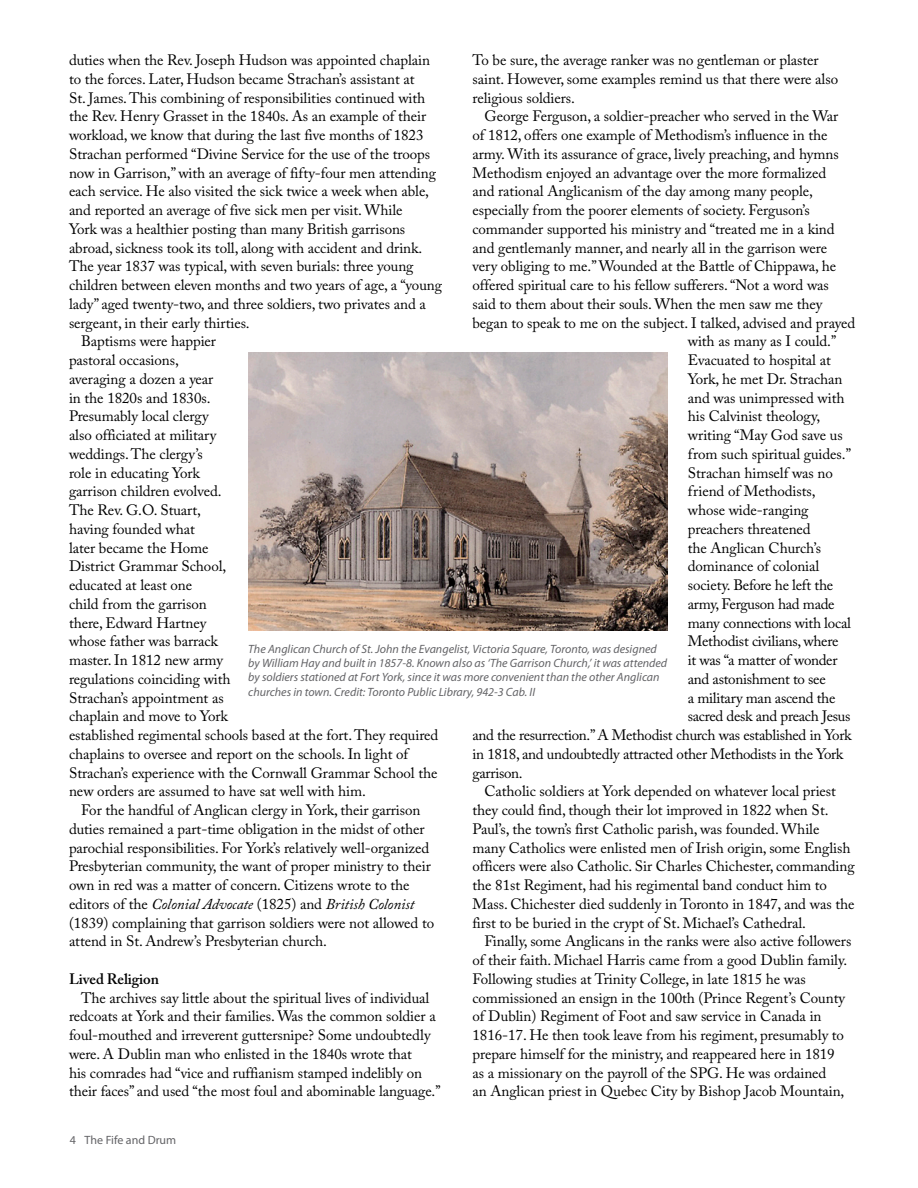
<style>
.page{position:relative;width:918px;height:1188px;background:#fff}
.page>*{position:absolute;margin:0;border:0;box-sizing:border-box;transform-origin:0 0}
.Para-1b{font:15px/18.8px "Adobe Caslon Pro";letter-spacing:-.005em;color:#000}
.Para-1b-2{font:600 15px "Adobe Caslon Pro";letter-spacing:-.005em;color:#000}
.Para-3_credits{font:italic 12px/14.2px "Myriad Pro";color:#636366}
.t1{font:12px "Myriad Pro";color:#636366}
.s1{font-style:italic}
</style>
<div class="page">
<img style="left:248px;top:353px;width:419px;height:277px">
<p class="Para-1b" style="left:472px;top:50px;width:367px">To be sure, the average ranker was no gentleman or plaster saint. However, some examples remind us that there were also religious soldiers.</p>
<p class="Para-1b" style="left:484px;top:107px;width:355px">George Ferguson, a soldier-preacher who served in the War</p>
<p class="Para-1b" style="left:472px;top:125px;width:357px">of 1812, offers one example of Methodism’s influence in the</p>
<p class="Para-1b" style="left:472px;top:144px;width:368px">army. With its assurance of grace, lively preaching, and hymns</p>
<p class="Para-1b" style="left:472px;top:163px;width:355px">Methodism enjoyed an advantage over the more formalized</p>
<p class="Para-1b" style="left:472px;top:182px;width:342px">and rational Anglicanism of the day among many people,</p>
<p class="Para-1b" style="left:472px;top:200px;width:339px">especially from the poorer elements of society. Ferguson’s</p>
<p class="Para-1b" style="left:472px;top:219px;width:364px">commander supported his ministry and “treated me in a kind</p>
<p class="Para-1b" style="left:472px;top:238px;width:356px">and gentlemanly manner, and nearly all in the garrison were</p>
<p class="Para-1b" style="left:472px;top:257px;width:365px">very obliging to me.” Wounded at the Battle of Chippawa, he</p>
<p class="Para-1b" style="left:472px;top:275px;width:358px">offered spiritual care to his fellow sufferers. “Not a word was</p>
<p class="Para-1b" style="left:472px;top:294px;width:352px">said to them about their souls. When the men saw me they</p>
<p class="Para-1b" style="left:472px;top:313px;width:384px">began to speak to me on the subject. I talked, advised and prayed</p>
<p class="Para-1b" style="left:688px;top:332px;width:150px">with as many as I could.’’</p>
<p class="Para-1b" style="left:688px;top:350px;width:145px">Evacuated to hospital at</p>
<p class="Para-1b" style="left:688px;top:369px;width:156px">York, he met Dr. Strachan</p>
<p class="Para-1b" style="left:688px;top:388px;width:158px">and was unimpressed with</p>
<p class="Para-1b" style="left:688px;top:407px;width:134px">his Calvinist theology,</p>
<p class="Para-1b" style="left:688px;top:425px;width:156px">writing “May God save us</p>
<p class="Para-1b" style="left:688px;top:444px;width:165px">from such spiritual guides.”</p>
<p class="Para-1b" style="left:688px;top:463px;width:147px">Strachan himself was no</p>
<p class="Para-1b" style="left:688px;top:482px;width:129px">friend of Methodists,</p>
<p class="Para-1b" style="left:688px;top:500px;width:122px">whose wide-ranging</p>
<p class="Para-1b" style="left:688px;top:519px;width:124px">preachers threatened</p>
<p class="Para-1b" style="left:688px;top:538px;width:135px">the Anglican Church’s</p>
<p class="Para-1b" style="left:688px;top:557px;width:133px">dominance of colonial</p>
<p class="Para-1b" style="left:688px;top:575px;width:147px">society. Before he left the</p>
<p class="Para-1b" style="left:688px;top:594px;width:148px">army, Ferguson had made</p>
<p class="Para-1b" style="left:688px;top:613px;width:165px">many connections with local</p>
<p class="Para-1b" style="left:688px;top:632px;width:152px">Methodist civilians, where</p>
<p class="Para-1b" style="left:688px;top:650px;width:151px">it was “a matter of wonder</p>
<p class="Para-1b" style="left:688px;top:669px;width:139px">and astonishment to see</p>
<p class="Para-1b" style="left:688px;top:688px;width:149px">a military man ascend the</p>
<p class="Para-1b" style="left:688px;top:707px;width:164px">sacred desk and preach Jesus</p>
<p class="Para-1b" style="left:472px;top:725px;width:381px">and the resurrection.” A Methodist church was established in York</p>
<p class="Para-1b" style="left:472px;top:744px;width:372px">in 1818, and undoubtedly attracted other Methodists in the York</p>
<p class="Para-1b" style="left:472px;top:763px;width:52px">garrison.</p>
<p class="Para-1b" style="left:472px;top:782px;width:384px;text-indent:12px">Catholic soldiers at York depended on whatever local priest they could find, though their lot improved in 1822 when St.<br>Paul’s, the town’s first Catholic parish, was founded. While many Catholics were enlisted men of Irish origin, some English officers were also Catholic. Sir Charles Chichester, commanding the 81st Regiment, had his regimental band conduct him to Mass. Chichester died suddenly in Toronto in 1847, and was the first to be buried in the crypt of St. Michael’s Cathedral.</p>
<p class="Para-1b" style="left:472px;top:932px;width:380px;text-indent:12px">Finally, some Anglicans in the ranks were also active followers of their faith. Michael Harris came from a good Dublin family.<br>Following studies at Trinity College, in late 1815 he was commissioned an ensign in the 100th (Prince Regent’s County of Dublin) Regiment of Foot and saw service in Canada in 1816-17. He then took leave from his regiment, presumably to prepare himself for the ministry, and reappeared here in 1819<br>as a missionary on the payroll of the SPG. He was ordained<br>an Anglican priest in Quebec City by Bishop Jacob Mountain,</p>
<p class="Para-1b" style="left:69px;top:50px;width:375px">duties when the Rev. Joseph Hudson was appointed chaplain to the forces. Later, Hudson became Strachan’s assistant at<br>St. James. This combining of responsibilities continued with the Rev. Henry Grasset in the 1840s. As an example of their workload, we know that during the last five months of 1823<br>Strachan performed “Divine Service for the use of the troops now in Garrison,” with an average of fifty-four men attending each service. He also visited the sick twice a week when able, and reported an average of five sick men per visit. While<br>York was a healthier posting than many British garrisons abroad, sickness took its toll, along with accident and drink.<br>The year 1837 was typical, with seven burials: three young children between eleven months and two years of age, a “young lady” aged twenty-two, and three soldiers, two privates and a sergeant, in their early thirties.</p>
<p class="Para-1b" style="left:69px;top:332px;width:371px;text-indent:12px">Baptisms were happier<br>pastoral occasions,<br>averaging a dozen a year<br>in the 1820s and 1830s.<br>Presumably local clergy<br>also officiated at military<br>weddings. The clergy’s<br>role in educating York<br>garrison children evolved.<br>The Rev. G.O. Stuart,<br>having founded what<br>later became the Home<br>District Grammar School,<br>educated at least one<br>child from the garrison<br>there, Edward Hartney<br>whose father was barrack<br>master. In 1812 new army<br>regulations coinciding with<br>Strachan’s appointment as<br>chaplain and move to York<br>established regimental schools based at the fort. They required chaplains to oversee and report on the schools. In light of<br>Strachan’s experience with the Cornwall Grammar School the new orders are assumed to have sat well with him.</p>
<p class="Para-1b" style="left:69px;top:800px;width:367px;text-indent:12px">For the handful of Anglican clergy in York, their garrison duties remained a part-time obligation in the midst of other parochial responsibilities. For York’s relatively well-organized Presbyterian community, the want of proper ministry to their own in red was a matter of concern. Citizens wrote to the editors of the <span class="s1">Colonial Advocate</span> (1825) and <span class="s1">British Colonist </span>(1839) complaining that garrison soldiers were not allowed to attend in St. Andrew’s Presbyterian church.</p>
<p class="Para-1b-2" style="left:69px;top:970px;width:92px">Lived Religion</p>
<p class="Para-1b" style="left:69px;top:988px;width:373px;text-indent:12px">The archives say little about the spiritual lives of individual redcoats at York and their families. Was the common soldier a foul-mouthed and irreverent guttersnipe? Some undoubtedly were. A Dublin man who enlisted in the 1840s wrote that<br>his comrades had “vice and ruffianism stamped indelibly on their faces” and used “the most foul and abominable language.’’</p>
<p class="Para-3_credits" style="left:248px;top:642px;width:420px">The Anglican Church of St. John the Evangelist, Victoria Square, Toronto, was designed by William Hay and built in 1857-8. Known also as ‘The Garrison Church,’ it was attended by soldiers stationed at Fort York, since it was more convenient than the other Anglican churches in town. Credit: Toronto Public Library, 942-3 Cab. II</p>
<p class="t1" style="left:70px;top:1134px;width:108px">4 The Fife and Drum</p>
</div>
